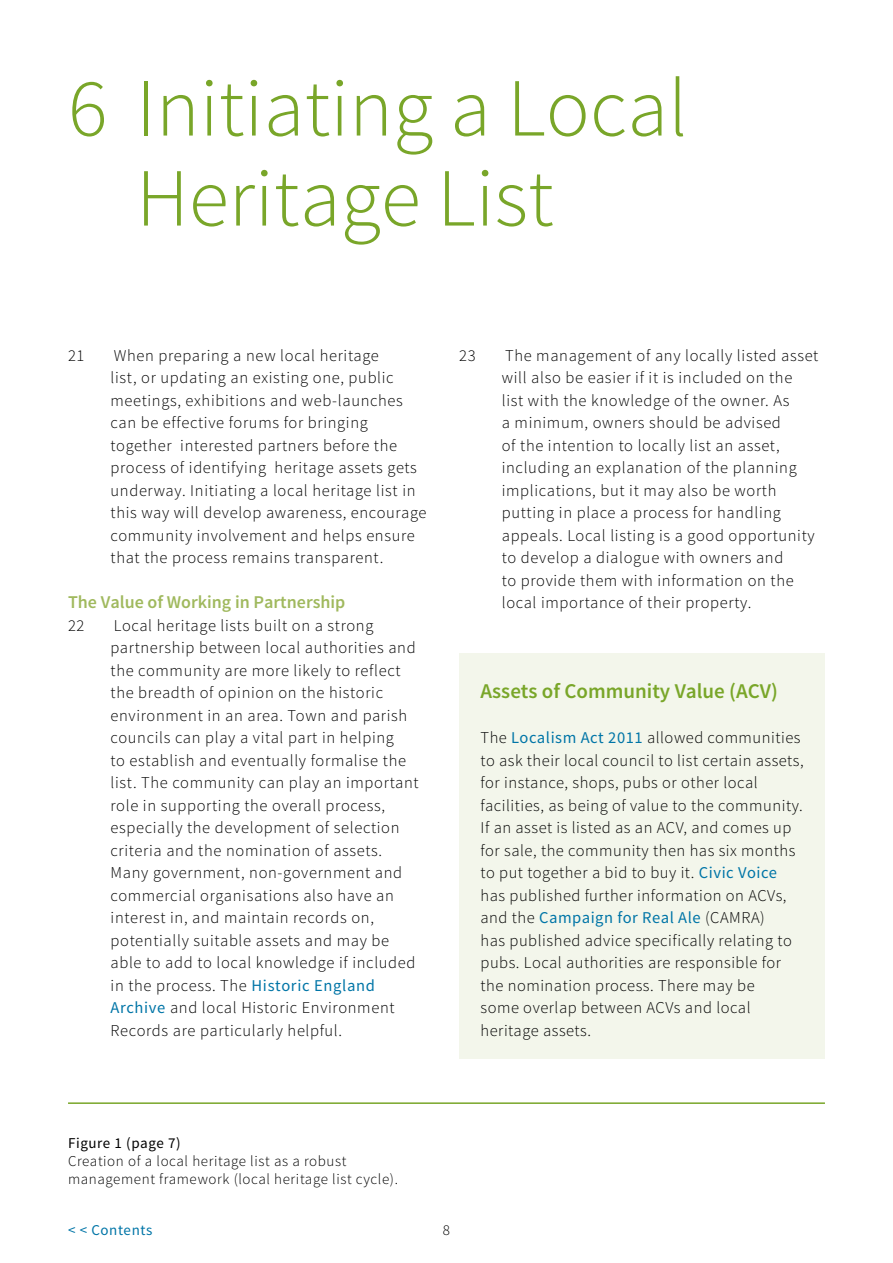
<style>
.page{position:relative;width:893px;height:1263px;background:#fff}
.page>*{position:absolute;margin:0;border:0;box-sizing:border-box;transform-origin:0 0}
.t1{font:300 82.5px/90px "Source Sans Pro";color:#79a629}
.t2{font:600 21px "Source Sans Pro";color:#79a629}
.t3{font:600 18px "Source Sans Pro";color:#a0b95e}
.t4{font:300 16.5px/22.5px "Source Sans Pro";letter-spacing:.04em;color:#000}
.t5{font:300 15px/18px "Source Sans Pro";letter-spacing:.04em;color:#000}
.t6{font:15px "Source Sans Pro";letter-spacing:.04em;color:#000}
.t7{font:15px "Source Sans Pro";letter-spacing:.04em;color:#0075a7}
.s1{font-weight:400;color:#0075a7}
</style>
<div class="page">
<div style="left:459px;top:653px;width:366px;height:405px;background:#f3f6eb"></div>
<hr style="left:68px;top:1102px;width:757px;height:2px;background:#79a629">
<h1 class="t1" style="left:136px;top:64px;width:553px;text-indent:-68px">6 Initiating a Local<br>Heritage List</h1>
<p class="t4" style="left:68px;top:344px;width:18px">21</p>
<p class="t4" style="left:111px;top:344px;width:317px">When preparing a new local heritage<br>list, or updating an existing one, public meetings, exhibitions and web-launches can be effective forums for bringing together interested partners before the process of identifying heritage assets gets underway. Initiating a local heritage list in this way will develop awareness, encourage community involvement and helps ensure that the process remains transparent.</p>
<h4 class="t3" style="left:68px;top:591px;width:279px">The Value of Working in Partnership</h4>
<p class="t4" style="left:68px;top:614px;width:18px">22</p>
<p class="t4" style="left:111px;top:614px;width:310px">Local heritage lists built on a strong partnership between local authorities and the community are more likely to reflect the breadth of opinion on the historic environment in an area. Town and parish councils can play a vital part in helping<br>to establish and eventually formalise the list. The community can play an important role in supporting the overall process, especially the development of selection criteria and the nomination of assets.<br>Many government, non-government and commercial organisations also have an interest in, and maintain records on, potentially suitable assets and may be able to add to local knowledge if included in the process. The <span class="s1">Historic England Archive</span> and local Historic Environment Records are particularly helpful.</p>
<p class="t4" style="left:459px;top:344px;width:18px">23</p>
<p class="t4" style="left:502px;top:344px;width:318px">The management of any locally listed asset will also be easier if it is included on the<br>list with the knowledge of the owner. As<br>a minimum, owners should be advised<br>of the intention to locally list an asset, including an explanation of the planning implications, but it may also be worth putting in place a process for handling appeals. Local listing is a good opportunity to develop a dialogue with owners and<br>to provide them with information on the local importance of their property.</p>
<h3 class="t2" style="left:480px;top:678px;width:299px">Assets of Community Value (ACV)</h3>
<p class="t4" style="left:480px;top:726px;width:325px">The <span class="s1">Localism Act 2011</span> allowed communities to ask their local council to list certain assets, for instance, shops, pubs or other local facilities, as being of value to the community.<br>If an asset is listed as an ACV, and comes up for sale, the community then has six months to put together a bid to buy it. <span class="s1">Civic Voice </span>has published further information on ACVs, and the <span class="s1">Campaign for Real Ale</span> (CAMRA)<br>has published advice specifically relating to pubs. Local authorities are responsible for the nomination process. There may be<br>some overlap between ACVs and local heritage assets.</p>
<p class="t6" style="left:68px;top:1134px;width:114px">Figure 1 (page 7)</p>
<p class="t5" style="left:68px;top:1152px;width:331px">Creation of a local heritage list as a robust management framework (local heritage list cycle).</p>
<p class="t7" style="left:68px;top:1220px;width:86px">&lt; &lt; Contents</p>
<p class="t5" style="left:443px;top:1221px;width:9px">8</p>
</div>
